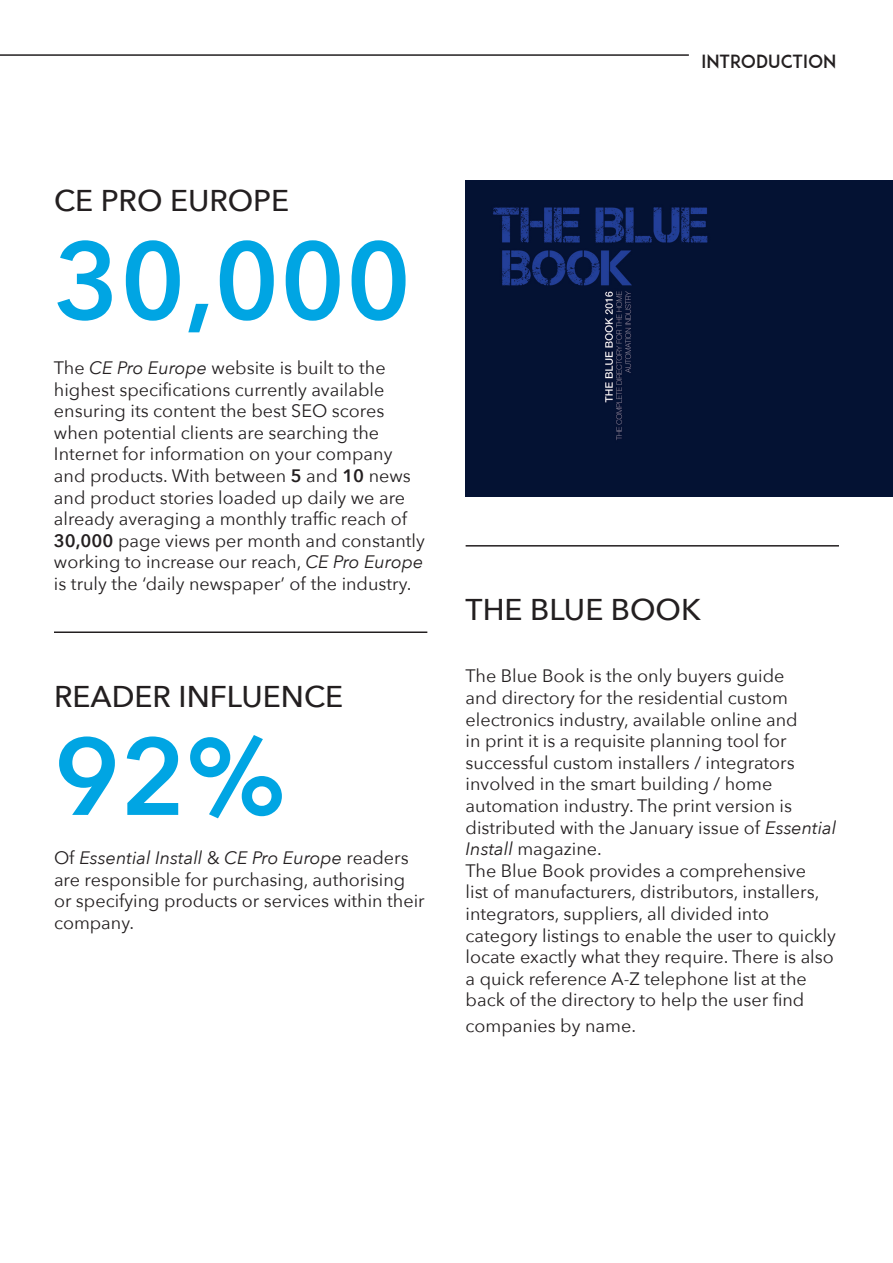
<style>
.page{position:relative;width:893px;height:1263px;background:#fff}
.page>*{position:absolute;margin:0;border:0;box-sizing:border-box;transform-origin:0 0}
.t1{font:600 108px "Avenir Next";color:#00a5e3}
.t2{font:500 30px "Avenir Next";color:#231f20}
.t3{font:18px/21.6px "Avenir Next";color:#231f20}
.t4{font:18px "ADAM.CGPRO";color:#231f20}
.s1{font-style:italic}
.s2{font-weight:600}
</style>
<div class="page">
<hr style="left:0;top:54px;width:689px;height:2px;background:#231f20">
<hr style="left:466px;top:545px;width:373px;height:2px;background:#231f20">
<hr style="left:54px;top:631px;width:373px;height:2px;background:#231f20">
<div style="left:465px;top:181px;width:428px;height:315px;background:#041233"></div>
<p class="t4" style="left:701px;top:50px;width:137px">INTRODUCTION</p>
<h2 class="t2" style="left:54px;top:175px;width:237px">CE PRO EUROPE</h2>
<h1 class="t1" style="left:54px;top:188px;width:359px">30,000</h1>
<p class="t3" style="left:54px;top:356px;width:372px">The <span class="s1">CE Pro Europe</span> website is built to the highest specifications currently available ensuring its content the best SEO scores when potential clients are searching the Internet for information on your company and products. With between <span class="s2">5</span> and <span class="s2">10</span> news and product stories loaded up daily we are already averaging a monthly traffic reach of <span class="s2">30,000</span> page views per month and constantly working to increase our reach, <span class="s1">CE Pro Europe </span>is truly the ‘daily newspaper’ of the industry.</p>
<h2 class="t2" style="left:54px;top:671px;width:291px">READER INFLUENCE</h2>
<h1 class="t1" style="left:54px;top:685px;width:234px">92%</h1>
<p class="t3" style="left:54px;top:846px;width:372px">Of <span class="s1">Essential Install</span> &amp; <span class="s1">CE Pro Europe</span> readers are responsible for purchasing, authorising or specifying products or services within their company.</p>
<h2 class="t2" style="left:466px;top:584px;width:237px">THE BLUE BOOK</h2>
<p class="t3" style="left:466px;top:664px;width:372px">The Blue Book is the only buyers guide<br>and directory for the residential custom electronics industry, available online and<br>in print it is a requisite planning tool for successful custom installers / integrators involved in the smart building / home automation industry. The print version is distributed with the January issue of <span class="s1">Essential Install</span> magazine.<br>The Blue Book provides a comprehensive<br>list of manufacturers, distributors, installers, integrators, suppliers, all divided into category listings to enable the user to quickly locate exactly what they require. There is also a quick reference A-Z telephone list at the back of the directory to help the user find</p>
<p class="t3" style="left:466px;top:1014px;width:172px">companies by name.</p>
</div>
